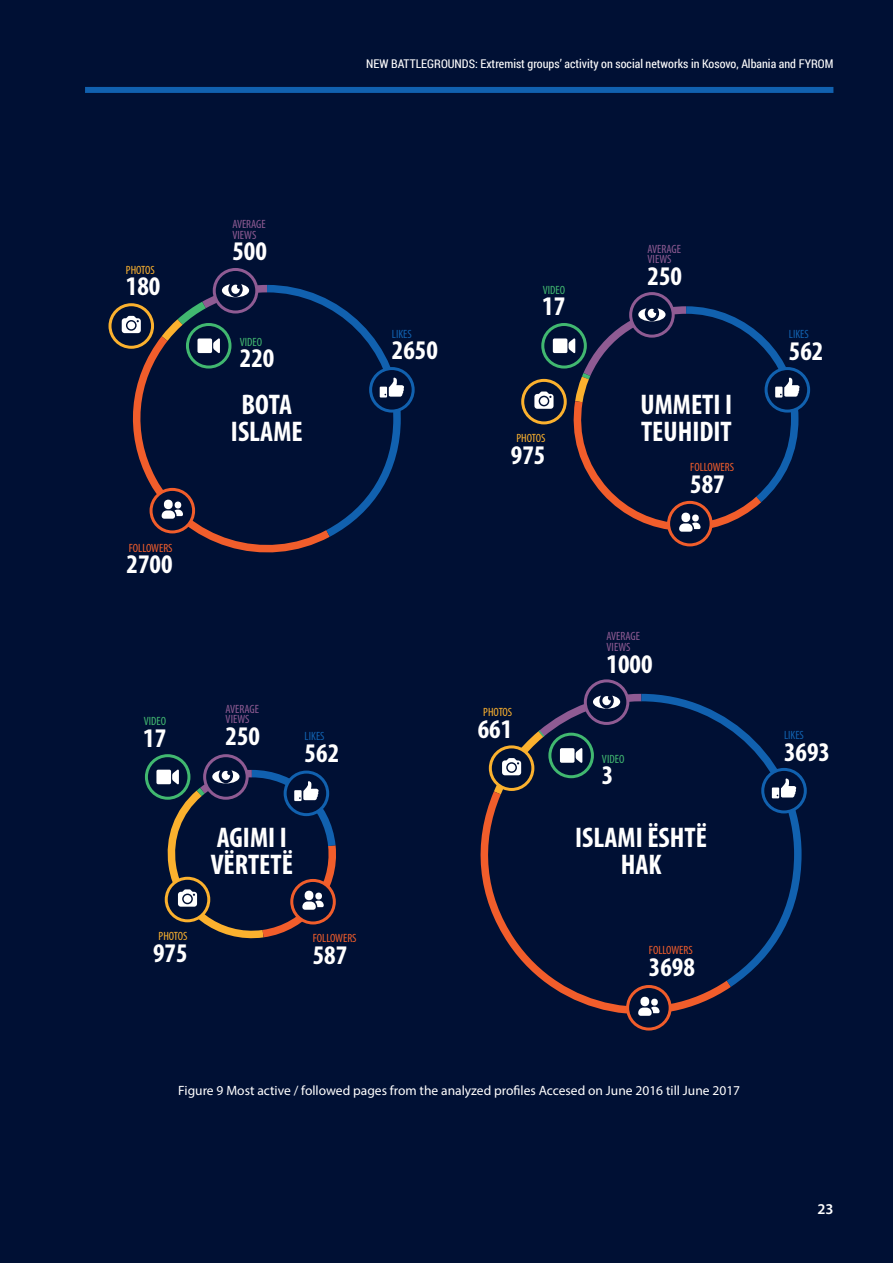
<style>
.page{position:relative;width:893px;height:1263px;background:#001034}
.page>*{position:absolute;margin:0;border:0;box-sizing:border-box;transform-origin:0 0}
.t1{font:700 condensed 28.5px/27px "Myriad Pro";color:#fff}
.t2{font:700 condensed 27px "Myriad Pro";color:#fff}
.t3{font:600 15px "Myriad Pro";color:#fff}
.t4{font:13.5px "Myriad Pro";color:#fff}
.t5{font:12px "Roboto Condensed";color:#fff}
.t6{font:condensed 12px/10.5px "Myriad Pro";color:#8f5b93}
.t7{font:condensed 12px "Myriad Pro";color:#f15d2b}
.t8{font:condensed 12px "Myriad Pro";color:#fbb12e}
.t9{font:condensed 12px "Myriad Pro";color:#1161af}
.t10{font:condensed 12px "Myriad Pro";color:#41b870}
</style>
<div class="page">
<svg style="left:118px;top:331px;width:196px;height:222px"></svg>
<svg style="left:480px;top:803px;width:239px;height:228px"></svg>
<svg style="left:634px;top:694px;width:171px;height:300px"></svg>
<svg style="left:763px;top:769px;width:42px;height:43px"></svg>
<div style="left:761px;top:768px;width:46px;height:45px;border:3px solid #1161af;border-radius:50%"></div>
<svg style="left:772px;top:778px;width:24px;height:20px"></svg>
<svg style="left:766px;top:368px;width:43px;height:43px"></svg>
<div style="left:765px;top:367px;width:45px;height:46px;border:3px solid #1161af;border-radius:50%"></div>
<svg style="left:371px;top:368px;width:42px;height:43px"></svg>
<div style="left:369px;top:367px;width:46px;height:46px;border:3px solid #1161af;border-radius:50%"></div>
<svg style="left:628px;top:986px;width:42px;height:43px"></svg>
<div style="left:626px;top:985px;width:46px;height:45px;border:3px solid #f15d2b;border-radius:50%"></div>
<div style="left:640px;top:997px;width:9px;height:9px;background:#fff;border-radius:4px"></div>
<div style="left:651px;top:999px;width:7px;height:6px;background:#fff;border-radius:3px"></div>
<svg style="left:638px;top:1007px;width:22px;height:9px"></svg>
<svg style="left:669px;top:502px;width:42px;height:43px"></svg>
<div style="left:667px;top:501px;width:46px;height:45px;border:3px solid #f15d2b;border-radius:50%"></div>
<div style="left:150px;top:488px;width:45px;height:45px;border:3px solid #f15d2b;border-radius:50%"></div>
<svg style="left:585px;top:681px;width:43px;height:42px"></svg>
<div style="left:584px;top:679px;width:45px;height:46px;border:3px solid #8f5b93;border-radius:50%"></div>
<svg style="left:205px;top:756px;width:42px;height:42px"></svg>
<div style="left:203px;top:754px;width:46px;height:46px;border:3px solid #8f5b93;border-radius:50%"></div>
<svg style="left:631px;top:294px;width:42px;height:42px"></svg>
<div style="left:629px;top:292px;width:46px;height:46px;border:3px solid #8f5b93;border-radius:50%"></div>
<svg style="left:214px;top:269px;width:43px;height:43px"></svg>
<div style="left:213px;top:268px;width:45px;height:45px;border:3px solid #8f5b93;border-radius:50%"></div>
<svg style="left:146px;top:756px;width:43px;height:42px"></svg>
<div style="left:145px;top:754px;width:45px;height:46px;border:3px solid #41b870;border-radius:50%"></div>
<svg style="left:156px;top:766px;width:180px;height:173px"></svg>
<svg style="left:523px;top:380px;width:42px;height:43px"></svg>
<div style="left:521px;top:379px;width:46px;height:45px;border:3px solid #fbb12e;border-radius:50%"></div>
<svg style="left:534px;top:302px;width:268px;height:237px"></svg>
<svg style="left:154px;top:281px;width:250px;height:263px"></svg>
<svg style="left:110px;top:305px;width:43px;height:42px"></svg>
<div style="left:109px;top:303px;width:45px;height:46px;border:3px solid #fbb12e;border-radius:50%"></div>
<svg style="left:122px;top:316px;width:19px;height:17px"></svg>
<svg style="left:488px;top:690px;width:161px;height:113px"></svg>
<div style="left:85px;top:87px;width:748px;height:6px;background:#1161af"></div>
<p class="t5" style="left:366px;top:55px;width:469px">NEW BATTLEGROUNDS: Extremist groups’ activity on social networks in Kosovo, Albania and FYROM</p>
<p class="t8" style="left:126px;top:262px;width:30px">PHOTOS</p>
<h2 class="t2" style="left:126px;top:269px;width:36px">180</h2>
<p class="t7" style="left:129px;top:540px;width:45px">FOLLOWERS</p>
<h2 class="t2" style="left:127px;top:547px;width:48px">2700</h2>
<p class="t10" style="left:144px;top:714px;width:24px">VIDEO</p>
<h2 class="t2" style="left:143px;top:721px;width:25px">17</h2>
<p class="t8" style="left:159px;top:929px;width:30px">PHOTOS</p>
<h2 class="t2" style="left:153px;top:936px;width:36px">975</h2>
<p class="t6" style="left:232px;top:219px;width:35px">AVERAGE<br>VIEWS</p>
<h2 class="t2" style="left:232px;top:234px;width:36px">500</h2>
<p class="t10" style="left:240px;top:335px;width:24px">VIDEO</p>
<h2 class="t2" style="left:240px;top:341px;width:36px">220</h2>
<p class="t9" style="left:392px;top:326px;width:21px">LIKES</p>
<h2 class="t2" style="left:392px;top:333px;width:48px">2650</h2>
<p class="t10" style="left:543px;top:282px;width:24px">VIDEO</p>
<h2 class="t2" style="left:542px;top:289px;width:25px">17</h2>
<p class="t6" style="left:648px;top:243px;width:35px">AVERAGE<br>VIEWS</p>
<h2 class="t2" style="left:648px;top:259px;width:36px">250</h2>
<h1 class="t1" style="left:231px;top:390px;width:73px;text-align:center">BOTA<br>ISLAME</h1>
<h1 class="t1" style="left:640px;top:390px;width:93px">UMMETI I<br>TEUHIDIT</h1>
<p class="t8" style="left:516px;top:431px;width:30px">PHOTOS</p>
<h2 class="t2" style="left:511px;top:438px;width:36px">975</h2>
<p class="t7" style="left:690px;top:460px;width:45px">FOLLOWERS</p>
<h2 class="t2" style="left:690px;top:467px;width:36px">587</h2>
<p class="t6" style="left:226px;top:703px;width:35px">AVERAGE<br>VIEWS</p>
<h2 class="t2" style="left:226px;top:719px;width:36px">250</h2>
<p class="t9" style="left:305px;top:729px;width:21px">LIKES</p>
<h2 class="t2" style="left:305px;top:736px;width:36px">562</h2>
<p class="t8" style="left:483px;top:705px;width:30px">PHOTOS</p>
<h2 class="t2" style="left:478px;top:712px;width:36px">661</h2>
<p class="t6" style="left:607px;top:631px;width:35px">AVERAGE<br>VIEWS</p>
<h2 class="t2" style="left:607px;top:647px;width:48px">1000</h2>
<p class="t10" style="left:602px;top:751px;width:24px">VIDEO</p>
<h2 class="t2" style="left:602px;top:758px;width:13px">3</h2>
<h1 class="t1" style="left:211px;top:824px;width:84px">AGIMI I<br>VËRTETË</h1>
<h1 class="t1" style="left:575px;top:824px;width:133px;text-align:center">ISLAMI ËSHTË<br>HAK</h1>
<p class="t7" style="left:313px;top:931px;width:45px">FOLLOWERS</p>
<h2 class="t2" style="left:313px;top:938px;width:36px">587</h2>
<p class="t7" style="left:649px;top:943px;width:45px">FOLLOWERS</p>
<h2 class="t2" style="left:649px;top:950px;width:48px">3698</h2>
<p class="t9" style="left:789px;top:327px;width:21px">LIKES</p>
<h2 class="t2" style="left:789px;top:334px;width:36px">562</h2>
<p class="t9" style="left:784px;top:728px;width:21px">LIKES</p>
<h2 class="t2" style="left:784px;top:735px;width:48px">3693</h2>
<p class="t4" style="left:178px;top:1082px;width:563px">Figure 9 Most active / followed pages from the analyzed profiles Accesed on June 2016 till June 2017</p>
<p class="t3" style="left:817px;top:1200px;width:18px">23</p>
</div>
